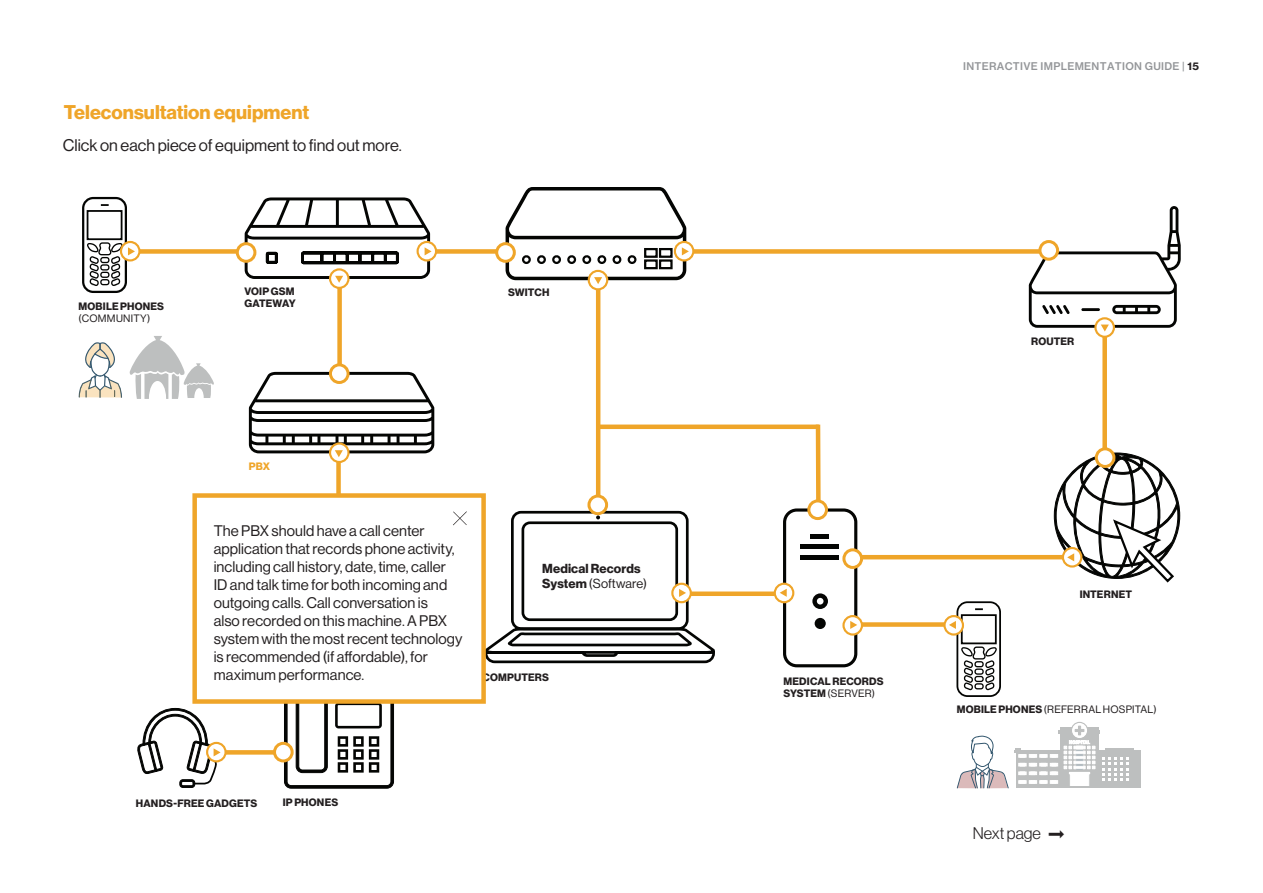
<style>
.page{position:relative;width:1263px;height:893px;background:#fff}
.page>*{position:absolute;margin:0;border:0;box-sizing:border-box;transform-origin:0 0}
.Folio_RIGHT___page_h{font:700 19.5px "Volta Modern Display 75";color:#efa529}
.Folio_RIGHT___page_h-2{font:16.5px "Volta Modern Display 55 Roman";color:#231f20}
.Body_text{font:300 16.5px "Volta Modern Display 45";color:#231f20}
.Main_text{font:15px/18px "Volta Modern Display 55 Roman";letter-spacing:.005em;color:#231f20}
.Big_opening_type{font:700 12.9px/14.4px "Volta Modern Display 75";letter-spacing:.01em;color:#231f20}
.Big_opening_type-2{font:700 10.5px/12px "Volta Modern Display 75";letter-spacing:.02em;color:#231f20}
.t1{font:500 10.5px "Volta Modern Text 65";letter-spacing:.03em;color:#939598}
.Big_opening_type-3{font:10.5px "Volta Modern Display 55 Roman";letter-spacing:.02em;color:#231f20}
.Big_opening_type-4{font:700 10.5px "Volta Modern Display 75";color:#efa529}
.s1{font-family:"Volta Modern Display 55 Roman";font-weight:400}
.s2{font-family:"Volta Modern Text 75";font-weight:700;color:#231f20}
.s3{font-family:"Volta Modern Display 75";font-weight:700}
</style>
<div class="page">
<div style="left:800px;top:544px;width:39px;height:5px;background:#040503"></div>
<hr style="left:800px;top:556px;width:39px;height:4px;background:#040503">
<div style="left:815px;top:618px;width:11px;height:11px;background:#040503;border-radius:50%"></div>
<svg style="left:812px;top:593px;width:16px;height:16px"></svg>
<div style="left:810px;top:534px;width:19px;height:5px;background:#040503"></div>
<div style="left:783px;top:508px;width:74px;height:159px;border:3px solid #040503;border-radius:12px"></div>
<svg style="left:284px;top:704px;width:110px;height:84px"></svg>
<div style="left:956px;top:601px;width:45px;height:96px;border:2px solid #040503;border-radius:10px"></div>
<div style="left:82px;top:197px;width:45px;height:96px;border:2px solid #040503;border-radius:10px"></div>
<div style="left:688px;top:249px;width:363px;height:5px;background:#efa529"></div>
<div style="left:131px;top:249px;width:122px;height:5px;background:#efa529"></div>
<div style="left:428px;top:249px;width:78px;height:5px;background:#efa529"></div>
<svg style="left:121px;top:242px;width:18px;height:18px"></svg>
<div style="left:120px;top:241px;width:21px;height:20px;border:2px solid #efa529;border-radius:50%"></div>
<svg style="left:418px;top:242px;width:18px;height:18px"></svg>
<div style="left:416px;top:241px;width:21px;height:20px;border:2px solid #efa529;border-radius:50%"></div>
<svg style="left:675px;top:242px;width:18px;height:18px"></svg>
<div style="left:674px;top:241px;width:20px;height:20px;border:2px solid #efa529;border-radius:50%"></div>
<hr style="left:596px;top:283px;width:4px;height:226px;background:#efa529">
<div style="left:816px;top:425px;width:5px;height:81px;background:#efa529"></div>
<hr style="left:599px;top:425px;width:220px;height:4px;background:#efa529">
<div style="left:853px;top:622px;width:93px;height:5px;background:#efa529"></div>
<div style="left:685px;top:591px;width:89px;height:5px;background:#efa529"></div>
<div style="left:214px;top:750px;width:72px;height:5px;background:#efa529"></div>
<hr style="left:857px;top:555px;width:214px;height:4px;background:#efa529">
<div style="left:1102px;top:329px;width:5px;height:137px;background:#efa529"></div>
<div style="left:337px;top:284px;width:5px;height:89px;background:#efa529"></div>
<div style="left:336px;top:454px;width:5px;height:239px;background:#efa529"></div>
<svg style="left:330px;top:269px;width:18px;height:19px"></svg>
<div style="left:329px;top:268px;width:21px;height:21px;border:2px solid #efa529;border-radius:50%"></div>
<svg style="left:330px;top:365px;width:18px;height:17px"></svg>
<div style="left:329px;top:363px;width:21px;height:21px;border:3px solid #efa529;border-radius:50%"></div>
<svg style="left:330px;top:443px;width:18px;height:19px"></svg>
<div style="left:329px;top:442px;width:21px;height:21px;border:2px solid #efa529;border-radius:50%"></div>
<svg style="left:589px;top:271px;width:18px;height:18px"></svg>
<div style="left:588px;top:270px;width:20px;height:20px;border:2px solid #efa529;border-radius:50%"></div>
<div style="left:589px;top:496px;width:18px;height:18px;background:#fff;border-radius:50%"></div>
<div style="left:587px;top:495px;width:21px;height:20px;border:3px solid #efa529;border-radius:50%"></div>
<svg style="left:809px;top:501px;width:17px;height:18px"></svg>
<div style="left:807px;top:499px;width:21px;height:21px;border:3px solid #efa529;border-radius:50%"></div>
<svg style="left:1096px;top:449px;width:18px;height:17px"></svg>
<div style="left:1095px;top:447px;width:20px;height:21px;border:3px solid #efa529;border-radius:50%"></div>
<svg style="left:944px;top:616px;width:19px;height:18px"></svg>
<div style="left:943px;top:615px;width:21px;height:21px;border:2px solid #efa529;border-radius:50%"></div>
<svg style="left:843px;top:616px;width:19px;height:18px"></svg>
<div style="left:842px;top:615px;width:21px;height:21px;border:2px solid #efa529;border-radius:50%"></div>
<svg style="left:844px;top:550px;width:17px;height:17px"></svg>
<div style="left:842px;top:548px;width:21px;height:21px;border:3px solid #efa529;border-radius:50%"></div>
<svg style="left:207px;top:743px;width:19px;height:18px"></svg>
<div style="left:206px;top:742px;width:21px;height:20px;border:2px solid #efa529;border-radius:50%"></div>
<div style="left:274px;top:743px;width:18px;height:18px;background:#fff;border-radius:50%"></div>
<div style="left:273px;top:742px;width:21px;height:20px;border:3px solid #efa529;border-radius:50%"></div>
<svg style="left:775px;top:584px;width:18px;height:18px"></svg>
<div style="left:774px;top:583px;width:20px;height:20px;border:2px solid #efa529;border-radius:50%"></div>
<svg style="left:237px;top:244px;width:18px;height:17px"></svg>
<div style="left:236px;top:242px;width:20px;height:21px;border:3px solid #efa529;border-radius:50%"></div>
<svg style="left:497px;top:244px;width:17px;height:17px"></svg>
<div style="left:495px;top:242px;width:21px;height:21px;border:3px solid #efa529;border-radius:50%"></div>
<svg style="left:86px;top:203px;width:49px;height:83px"></svg>
<svg style="left:137px;top:707px;width:84px;height:81px"></svg>
<svg style="left:245px;top:197px;width:187px;height:86px"></svg>
<svg style="left:505px;top:187px;width:184px;height:97px"></svg>
<svg style="left:1054px;top:453px;width:126px;height:130px"></svg>
<svg style="left:949px;top:607px;width:48px;height:83px"></svg>
<svg style="left:780px;top:589px;width:7px;height:8px"></svg>
<svg style="left:850px;top:621px;width:7px;height:8px"></svg>
<svg style="left:486px;top:510px;width:231px;height:154px"></svg>
<svg style="left:249px;top:372px;width:185px;height:85px"></svg>
<svg style="left:1095px;top:318px;width:19px;height:19px"></svg>
<div style="left:1094px;top:317px;width:21px;height:21px;border:2px solid #efa529;border-radius:50%"></div>
<svg style="left:1029px;top:206px;width:152px;height:126px"></svg>
<svg style="left:79px;top:342px;width:43px;height:56px"></svg>
<hr style="left:1059px;top:730px;width:41px;height:3px;background:#bdbfbf">
<div style="left:1099px;top:750px;width:41px;height:38px;background:#bdbfbf"></div>
<div style="left:1016px;top:750px;width:45px;height:38px;background:#bdbfbf"></div>
<div style="left:1060px;top:728px;width:39px;height:60px;background:#bdbfbf"></div>
<hr style="left:1099px;top:750px;width:42px;height:3px;background:#bdbfbf">
<hr style="left:1105px;top:748px;width:29px;height:4px;background:#bdbfbf">
<div style="left:1069px;top:772px;width:21px;height:2px;border:1px solid #fff"></div>
<div style="left:1070px;top:774px;width:19px;height:14px;background:#fff;border:1px solid #fff"></div>
<svg style="left:1102px;top:757px;width:27px;height:23px"></svg>
<svg style="left:957px;top:735px;width:101px;height:53px"></svg>
<div style="left:1071px;top:722px;width:17px;height:17px;border:1px solid #bdbfbf;border-radius:50%"></div>
<svg style="left:1064px;top:726px;width:31px;height:43px"></svg>
<hr style="left:1060px;top:787px;width:36px;height:1px;background:#bdbfbf">
<svg style="left:130px;top:336px;width:84px;height:63px"></svg>
<div style="left:192px;top:493px;width:294px;height:211px;background:#fff;border:4px solid #efa529"></div>
<svg style="left:453px;top:511px;width:14px;height:14px"></svg>
<p class="Folio_RIGHT___page_h" style="left:64px;top:101px;width:247px">Teleconsultation equipment</p>
<p class="Folio_RIGHT___page_h-2" style="left:63px;top:136px;width:341px">Click on each piece of equipment to find out more.</p>
<p class="Big_opening_type-2" style="left:79px;top:300px;width:87px">MOBILE PHONES <span class="s1">(COMMUNITY)</span></p>
<p class="Big_opening_type-2" style="left:244px;top:285px;width:53px">VOIP GSM<br>GATEWAY</p>
<p class="Big_opening_type-2" style="left:508px;top:286px;width:43px">SWITCH</p>
<p class="Big_opening_type-4" style="left:249px;top:460px;width:23px">PBX</p>
<p class="Main_text" style="left:214px;top:521px;width:250px">The PBX should have a call center application that records phone activity, including call history, date, time, caller ID and talk time for both incoming and outgoing calls. Call conversation is<br>also recorded on this machine. A PBX system with the most recent technology is recommended (if affordable), for maximum performance.</p>
<p class="Big_opening_type" style="left:542px;top:561px;width:106px">Medical Records<br>System <span class="s1">(Software)</span></p>
<p class="Big_opening_type-2" style="left:483px;top:671px;width:68px">COMPUTERS</p>
<p class="Big_opening_type-2" style="left:136px;top:798px;width:123px">HANDS-FREE GADGETS</p>
<p class="Big_opening_type-2" style="left:283px;top:797px;width:57px">IP PHONES</p>
<p class="t1" style="left:963px;top:60px;width:237px">INTERACTIVE IMPLEMENTATION GUIDE | <span class="s2">15</span></p>
<p class="Big_opening_type-2" style="left:1031px;top:335px;width:45px">ROUTER</p>
<p class="Big_opening_type-2" style="left:783px;top:675px;width:102px">MEDICAL RECORDS<br>SYSTEM <span class="s1">(SERVER)</span></p>
<p class="Big_opening_type-2" style="left:1080px;top:588px;width:54px">INTERNET</p>
<p class="Big_opening_type-3" style="left:957px;top:703px;width:202px"><span class="s3">MOBILE PHONES</span> (REFERRAL HOSPITAL)</p>
<p class="Body_text" style="left:973px;top:824px;width:70px">Next page</p>
</div>
